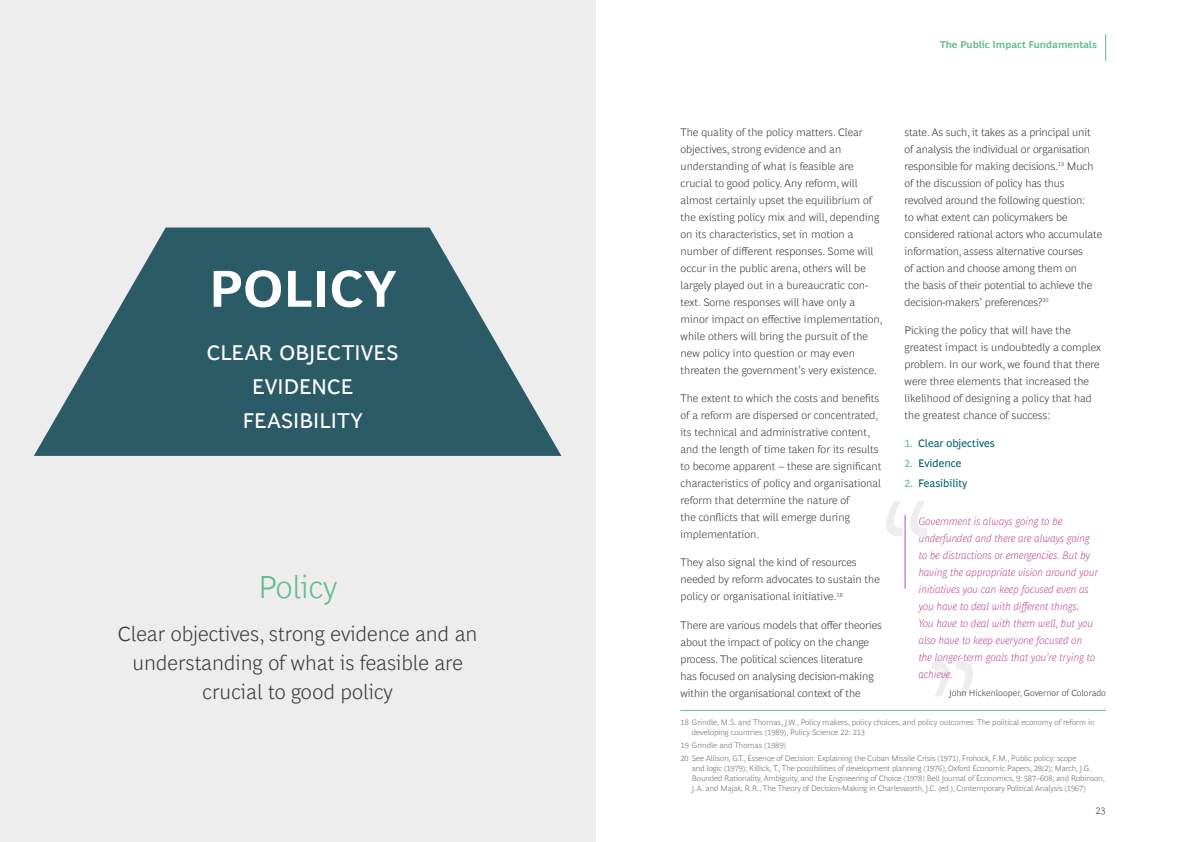
<style>
.page{position:relative;width:1191px;height:842px;background:#fff}
.page>*{position:absolute;margin:0;border:0;box-sizing:border-box;transform-origin:0 0}
.t1{font:700 52.7px "Henderson BCG Sans";letter-spacing:-.01em;color:#fff}
.t2{font:300 32px "Henderson BCG Sans";color:#65bc93}
.t3{font:21.5px/34.2px "Henderson BCG Sans";letter-spacing:-.015em;color:#fff;text-align:center}
.t4{font:300 21px/29px "Henderson BCG Sans";color:#3c3c3b;text-align:center}
.t5{font:300 11px/17px "Henderson BCG Sans";color:#3c3c3b}
.t6{font:italic 300 11px/17px "Henderson BCG Sans";color:#bb4c96}
.t7{font:11px "Henderson BCG Sans";color:#005f6a}
.t8{font:700 10px "Henderson BCG Sans";color:#65bc93}
.t9{font:300 10px "Henderson BCG Sans";color:#3c3c3b}
.t10{font:300 9px "Henderson BCG Sans";color:#3c3c3b}
.t11{font:300 8px/10px "Henderson BCG Sans";letter-spacing:-.01em;color:#706f6f}
.s1{color:#65bc93}
</style>
<div class="page">
<svg style="left:1105px;top:34px;width:1px;height:27px"></svg>
<div style="left:0;top:0;width:595px;height:842px;background:#ededed"></div>
<svg style="left:34px;top:227px;width:527px;height:229px;fill:#2b5b66"></svg>
<hr style="left:680px;top:710px;width:426px;height:1px;background:#65bc93">
<svg style="left:886px;top:501px;width:41px;height:35px"></svg>
<svg style="left:932px;top:661px;width:41px;height:35px"></svg>
<hr style="left:904px;top:515px;width:1px;height:74px;background:#bb4c96">
<h1 class="t1" style="left:208px;top:250px;width:190px">POLICY</h1>
<h3 class="t3" style="left:207px;top:334px;width:193px">CLEAR OBJECTIVES<br>EVIDENCE<br>FEASIBILITY</h3>
<h2 class="t2" style="left:258px;top:563px;width:81px">Policy</h2>
<h3 class="t4" style="left:118px;top:617px;width:361px">Clear objectives, strong evidence and an understanding of what is feasible are crucial to good policy</h3>
<p class="t8" style="left:939px;top:38px;width:159px">The Public Impact Fundamentals</p>
<p class="t5" style="left:680px;top:122px;width:203px">The quality of the policy matters. Clear objectives, strong evidence and an understanding of what is feasible are crucial to good policy. Any reform, will almost certainly upset the equilibrium of the existing policy mix and will, depending on its characteristics, set in motion a number of different responses. Some will occur in the public arena, others will be largely played out in a bureaucratic con&shy;text. Some responses will have only a minor impact on effective implementation, while others will bring the pursuit of the new policy into question or may even threaten the government’s very existence.</p>
<p class="t5" style="left:680px;top:389px;width:202px">The extent to which the costs and benefits of a reform are dispersed or concentrated, its technical and administrative content, and the length of time taken for its results to become apparent – these are significant characteristics of policy and organisational reform that determine the nature of<br>the conflicts that will emerge during implementation.</p>
<p class="t5" style="left:680px;top:553px;width:201px">They also signal the kind of resources needed by reform advocates to sustain the policy or organisational initiative.<sup>18</sup></p>
<p class="t5" style="left:680px;top:615px;width:203px">There are various models that offer theories about the impact of policy on the change process. The political sciences literature has focused on analysing decision-making within the organisational context of the</p>
<p class="t5" style="left:904px;top:122px;width:199px">state. As such, it takes as a principal unit of analysis the individual or organisation responsible for making decisions.<sup>19</sup> Much of the discussion of policy has thus revolved around the following question:<br>to what extent can policymakers be considered rational actors who accumulate information, assess alternative courses<br>of action and choose among them on<br>the basis of their potential to achieve the decision-makers’ preferences?<sup>20</sup></p>
<p class="t5" style="left:904px;top:321px;width:198px">Picking the policy that will have the greatest impact is undoubtedly a complex problem. In our work, we found that there were three elements that increased the likelihood of designing a policy that had the greatest chance of success:</p>
<p class="t7" style="left:904px;top:435px;width:92px"><span class="s1">1.</span> Clear objectives</p>
<p class="t7" style="left:904px;top:455px;width:59px"><span class="s1">2.</span> Evidence</p>
<p class="t7" style="left:904px;top:475px;width:64px"><span class="s1">2.</span> Feasibility</p>
<p class="t6" style="left:918px;top:511px;width:181px">Government is always going to be underfunded and there are always going to be distractions or emergencies. But by having the appropriate vision around your initiatives you can keep focused even as you have to deal with different things.<br>You have to deal with them well, but you also have to keep everyone focused on the longer-term goals that you’re trying to achieve.</p>
<p class="t10" style="left:949px;top:687px;width:158px">John Hickenlooper, Governor of Colorado</p>
<p class="t11" style="left:692px;top:716px;width:404px;text-indent:-11px">18 Grindle, M.S. and Thomas, J.W., Policy makers, policy choices, and policy outcomes: The political economy of reform in developing countries (1989), Policy Science 22: 213</p>
<p class="t11" style="left:680px;top:738px;width:397px;line-height:12.8px">19 Grindle and Thomas (1989)<br>20 See Allison, G.T., Essence of Decision: Explaining the Cuban Missile Crisis (1971), Frohock, F.M., Public policy: scope</p>
<p class="t11" style="left:692px;top:762px;width:414px">and logic (1979); Killick, T., The possibilities of development planning (1976), Oxford Economic Papers, 28(2); March, J.G.<br>Bounded Rationality, Ambiguity, and the Engineering of Choice (1978) Bell Journal of Economics, 9: 587–608; and Robinson,<br>J.A. and Majak, R.R., The Theory of Decision-Making in Charlesworth, J.C. (ed.), Contemporary Political Analysis (1967)</p>
<p class="t9" style="left:1095px;top:803px;width:12px">23</p>
</div>
